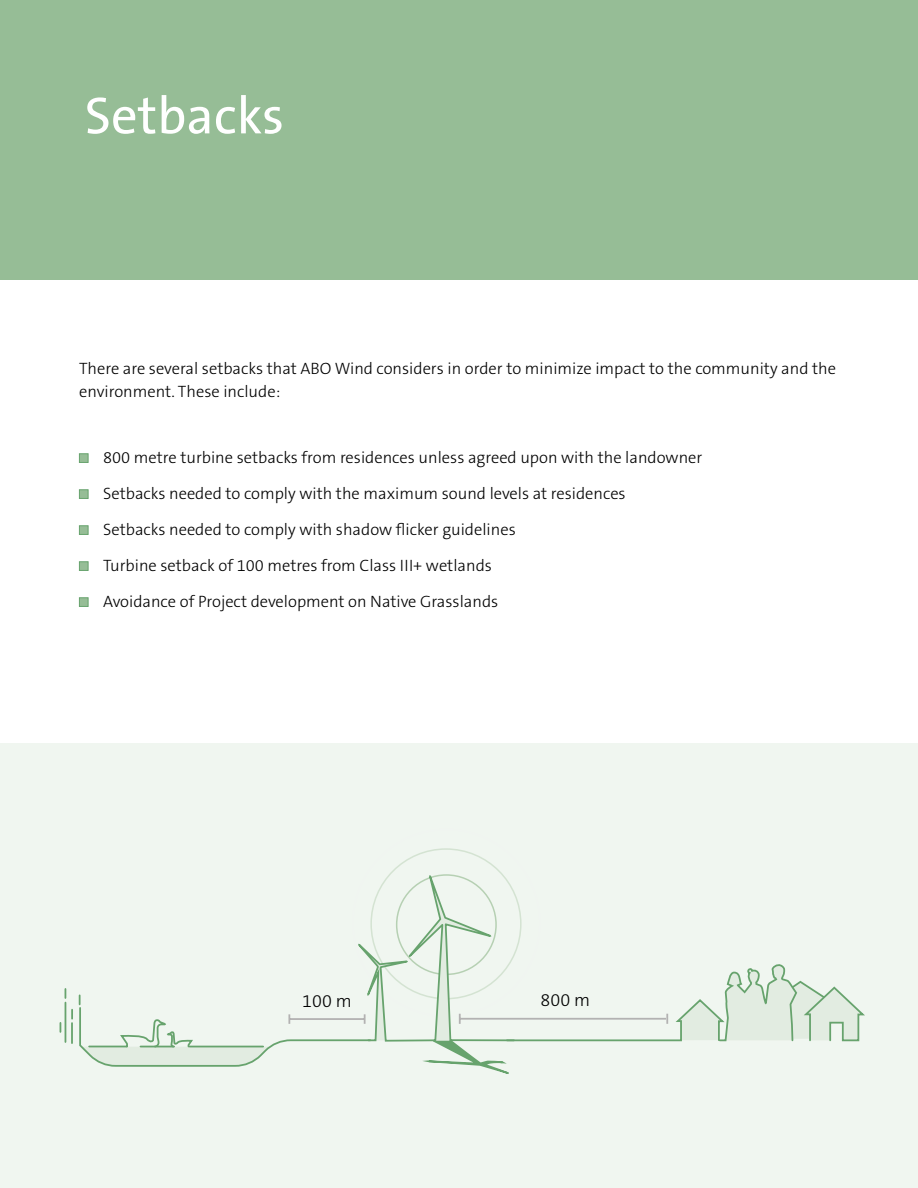
<style>
.page{position:relative;width:918px;height:1188px;background:#fff}
.page>*{position:absolute;margin:0;border:0;box-sizing:border-box;transform-origin:0 0}
.t1{font:52.5px "The Sans B W5 Plain";color:#fff}
.t2{font:300 18px "The Sans B W3";color:#000}
.t3{font:300 16.5px/36px "The Sans B W3";color:#000}
</style>
<div class="page">
<div style="left:0;top:744px;width:918px;height:444px;background:#f0f6f0"></div>
<div style="left:0;top:0;width:918px;height:280px;background:#96bd96"></div>
<div style="left:79px;top:453px;width:9px;height:10px;background:#96bd96;border:1px solid #67a36d"></div>
<div style="left:79px;top:489px;width:9px;height:10px;background:#96bd96;border:1px solid #67a36d"></div>
<div style="left:79px;top:525px;width:9px;height:10px;background:#96bd96;border:1px solid #67a36d"></div>
<div style="left:79px;top:561px;width:9px;height:10px;background:#96bd96;border:1px solid #67a36d"></div>
<div style="left:79px;top:597px;width:9px;height:10px;background:#96bd96;border:1px solid #67a36d"></div>
<svg style="left:60px;top:848px;width:805px;height:226px"></svg>
<h1 class="t1" style="left:85px;top:82px;width:201px">Setbacks</h1>
<p class="t3" style="left:79px;top:358px;width:759px;line-height:22.5px">There are several setbacks that ABO Wind considers in order to minimize impact to the community and the environment. These include:</p>
<p class="t3" style="left:103px;top:439px;width:601px">800 metre turbine setbacks from residences unless agreed upon with the landowner Setbacks needed to comply with the maximum sound levels at residences<br>Setbacks needed to comply with shadow flicker guidelines<br>Turbine setback of 100 metres from Class III+ wetlands<br>Avoidance of Project development on Native Grasslands</p>
<p class="t2" style="left:302px;top:989px;width:51px">100 m</p>
<p class="t2" style="left:541px;top:988px;width:51px">800 m</p>
</div>
